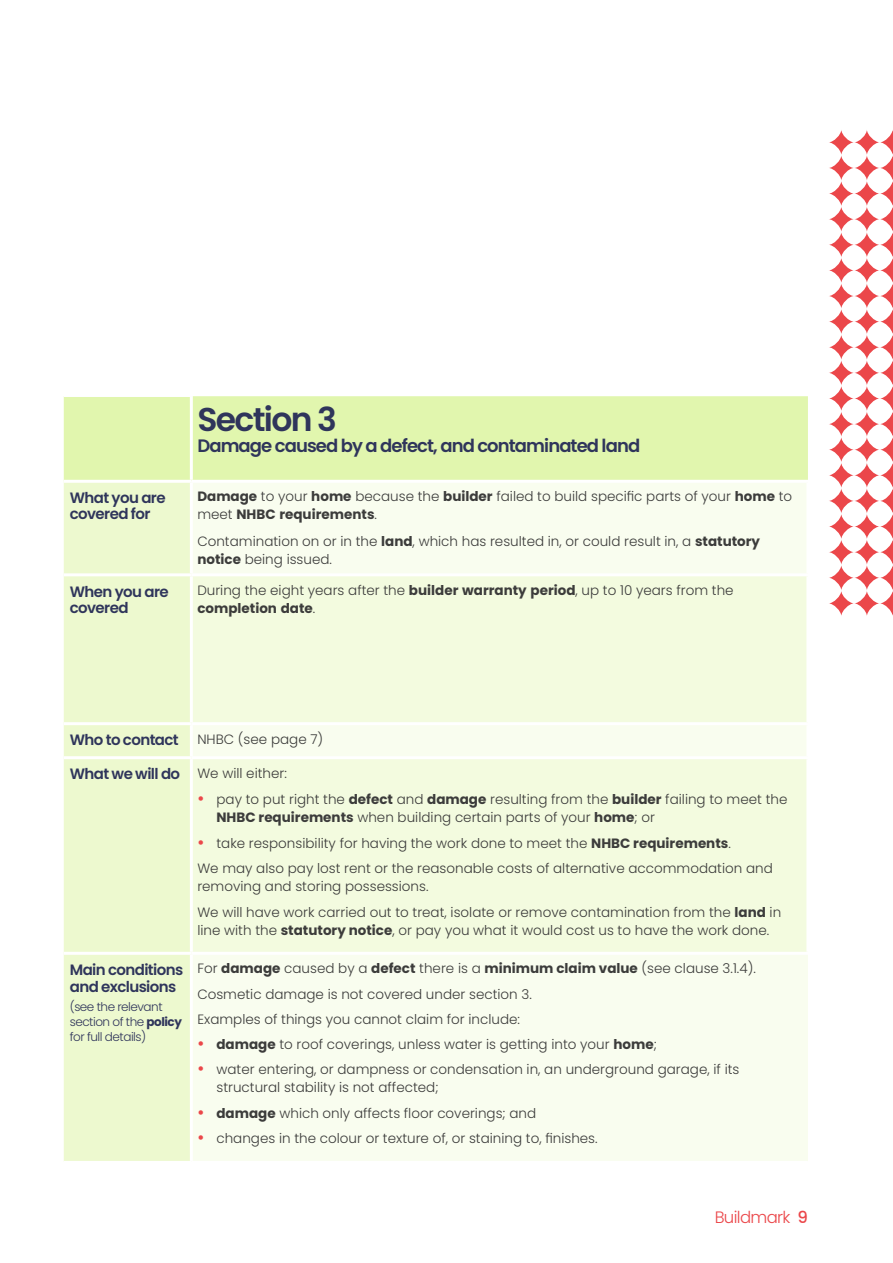
<style>
.page{position:relative;width:893px;height:1263px;background:#fff}
.page>*{position:absolute;margin:0;border:0;box-sizing:border-box;transform-origin:0 0}
.t1{font:600 33px "Poppins";letter-spacing:-.05em;color:#2f355b}
.t2{font:600 18px "Poppins";letter-spacing:-.05em;color:#2f355b}
.t3{font:300 16.5px "Poppins";letter-spacing:-.04em;color:#eb474a}
.t4{font:600 15px/16.5px "Poppins";letter-spacing:-.04em;color:#2f355b}
.t5{font:300 13.5px/18px "Poppins";color:#3c3c3b}
.t6{font:300 12px/15px "Poppins";letter-spacing:-.04em;color:#2f355b}
.s1{font-weight:700}
.s2{font-weight:600;font-size:15px;color:#2f355b}
.s3{font-weight:500}
</style>
<div class="page">
<svg style="left:880px;top:130px;width:13px;height:486px"></svg>
<svg style="left:854px;top:130px;width:26px;height:25px"></svg>
<svg style="left:854px;top:155px;width:26px;height:26px"></svg>
<svg style="left:854px;top:181px;width:26px;height:25px"></svg>
<svg style="left:854px;top:206px;width:26px;height:26px"></svg>
<svg style="left:854px;top:232px;width:26px;height:26px"></svg>
<svg style="left:854px;top:258px;width:26px;height:25px"></svg>
<svg style="left:854px;top:283px;width:26px;height:26px"></svg>
<svg style="left:854px;top:309px;width:26px;height:25px"></svg>
<svg style="left:854px;top:334px;width:26px;height:26px"></svg>
<svg style="left:854px;top:360px;width:26px;height:26px"></svg>
<svg style="left:854px;top:386px;width:26px;height:25px"></svg>
<svg style="left:854px;top:411px;width:26px;height:26px"></svg>
<svg style="left:854px;top:437px;width:26px;height:25px"></svg>
<svg style="left:854px;top:462px;width:26px;height:26px"></svg>
<svg style="left:854px;top:488px;width:26px;height:26px"></svg>
<svg style="left:854px;top:514px;width:26px;height:25px"></svg>
<svg style="left:854px;top:539px;width:26px;height:26px"></svg>
<svg style="left:854px;top:565px;width:26px;height:26px"></svg>
<svg style="left:854px;top:591px;width:26px;height:25px"></svg>
<svg style="left:828px;top:130px;width:26px;height:25px"></svg>
<svg style="left:828px;top:155px;width:26px;height:26px"></svg>
<svg style="left:828px;top:181px;width:26px;height:25px"></svg>
<svg style="left:828px;top:206px;width:26px;height:26px"></svg>
<svg style="left:828px;top:232px;width:26px;height:26px"></svg>
<svg style="left:828px;top:258px;width:26px;height:25px"></svg>
<svg style="left:828px;top:283px;width:26px;height:26px"></svg>
<svg style="left:828px;top:309px;width:26px;height:25px"></svg>
<svg style="left:828px;top:334px;width:26px;height:26px"></svg>
<svg style="left:828px;top:360px;width:26px;height:26px"></svg>
<svg style="left:828px;top:386px;width:26px;height:25px"></svg>
<svg style="left:828px;top:411px;width:26px;height:26px"></svg>
<svg style="left:828px;top:437px;width:26px;height:25px"></svg>
<svg style="left:828px;top:462px;width:26px;height:26px"></svg>
<svg style="left:828px;top:488px;width:26px;height:26px"></svg>
<svg style="left:828px;top:514px;width:26px;height:25px"></svg>
<svg style="left:828px;top:539px;width:26px;height:26px"></svg>
<svg style="left:828px;top:565px;width:26px;height:26px"></svg>
<svg style="left:828px;top:591px;width:26px;height:25px"></svg>
<div style="left:64px;top:396px;width:744px;height:84px;background:#e1f6ae"></div>
<div style="left:64px;top:483px;width:126px;height:678px;background:#edf9cf"></div>
<div style="left:193px;top:483px;width:615px;height:678px;background:#f9fdef"></div>
<svg style="left:193px;top:576px;width:613px;height:376px;background:#f3fbe0"></svg>
<hr style="left:806px;top:483px;width:3px;height:90px;background:#fff">
<hr style="left:191px;top:573px;width:618px;height:3px;background:#fff">
<hr style="left:806px;top:576px;width:3px;height:146px;background:#fff">
<hr style="left:191px;top:722px;width:618px;height:3px;background:#fff">
<hr style="left:806px;top:725px;width:3px;height:31px;background:#fff">
<hr style="left:191px;top:756px;width:618px;height:3px;background:#fff">
<hr style="left:806px;top:759px;width:3px;height:193px;background:#fff">
<hr style="left:191px;top:952px;width:618px;height:3px;background:#fff">
<hr style="left:64px;top:395px;width:129px;height:2px;background:#fff">
<hr style="left:190px;top:397px;width:3px;height:83px;background:#fff">
<hr style="left:64px;top:573px;width:127px;height:3px;background:#fff">
<hr style="left:64px;top:722px;width:127px;height:3px;background:#fff">
<hr style="left:64px;top:756px;width:127px;height:3px;background:#fff">
<hr style="left:64px;top:952px;width:127px;height:3px;background:#fff">
<svg style="left:199px;top:797px;width:4px;height:4px"></svg>
<svg style="left:199px;top:840px;width:4px;height:4px"></svg>
<svg style="left:199px;top:1041px;width:4px;height:5px"></svg>
<svg style="left:199px;top:1067px;width:4px;height:4px"></svg>
<svg style="left:199px;top:1110px;width:4px;height:4px"></svg>
<svg style="left:199px;top:1135px;width:4px;height:4px"></svg>
<h1 class="t1" style="left:197px;top:400px;width:141px">Section 3</h1>
<h2 class="t2" style="left:197px;top:435px;width:444px">Damage caused by a defect, and contaminated land</h2>
<p class="t4" style="left:70px;top:490px;width:97px">What you are covered for</p>
<p class="t5" style="left:197px;top:488px;width:596px"><span class="s1">Damage</span> to your <span class="s1">home</span> because the <span class="s1">builder</span> failed to build specific parts of your <span class="s1">home</span> to meet <span class="s1">NHBC requirements</span>.</p>
<p class="t5" style="left:197px;top:532px;width:564px">Contamination on or in the <span class="s1">land</span>, which has resulted in, or could result in, a <span class="s1">statutory notice</span> being issued.</p>
<p class="t4" style="left:70px;top:583px;width:101px">When you are covered</p>
<p class="t5" style="left:197px;top:581px;width:538px">During the eight years after the <span class="s1">builder warranty period</span>, up to 10 years from the <span class="s1">completion date</span>.</p>
<p class="t5" style="left:70px;top:730px;width:255px"><span class="s2">Who to contact</span> NHBC (see page 7)</p>
<p class="t5" style="left:216px;top:760px;width:572px;line-height:26.5px;text-indent:-147px"><span class="s2">What we will do</span> We will either:<br>pay to put right the <span class="s1">defect</span> and <span class="s1">damage</span> resulting from the <span class="s1">builder</span> failing to meet the</p>
<p class="t5" style="left:216px;top:809px;width:440px"><span class="s1">NHBC requirements</span> when building certain parts of your <span class="s1">home</span>; or</p>
<p class="t5" style="left:216px;top:834px;width:516px">take responsibility for having the work done to meet the <span class="s1">NHBC requirements</span>.</p>
<p class="t5" style="left:197px;top:859px;width:577px">We may also pay lost rent or the reasonable costs of alternative accommodation and</p>
<p class="t5" style="left:197px;top:873px;width:585px;line-height:26.5px">removing and storing possessions.<br>We will have work carried out to treat, isolate or remove contamination from the <span class="s1">land</span> in</p>
<p class="t5" style="left:197px;top:922px;width:573px">line with the <span class="s1">statutory notice</span>, or pay you what it would cost us to have the work done.</p>
<p class="t4" style="left:70px;top:961px;width:115px">Main conditions and exclusions</p>
<p class="t6" style="left:70px;top:999px;width:114px">(see the relevant section of the <span class="s1">policy </span>for full details)</p>
<p class="t5" style="left:197px;top:960px;width:560px">For <span class="s1">damage</span> caused by a <span class="s1">defect</span> there is a <span class="s1">minimum claim value</span> (see clause 3.1.4).</p>
<p class="t5" style="left:197px;top:985px;width:336px">Cosmetic damage is not covered under section 3.</p>
<p class="t5" style="left:197px;top:1010px;width:324px">Examples of things you cannot claim for include:</p>
<p class="t5" style="left:216px;top:1035px;width:442px"><span class="s1">damage</span> to roof coverings, unless water is getting into your <span class="s1">home</span>;</p>
<p class="t5" style="left:216px;top:1061px;width:524px">water entering, or dampness or condensation in, an underground garage, if its</p>
<p class="t5" style="left:216px;top:1075px;width:383px;line-height:25.2px">structural stability is not affected;<br><span class="s1">damage</span> which only affects floor coverings; and changes in the colour or texture of, or staining to, finishes.</p>
<p class="t3" style="left:715px;top:1207px;width:95px">Buildmark <span class="s3">9</span></p>
</div>
